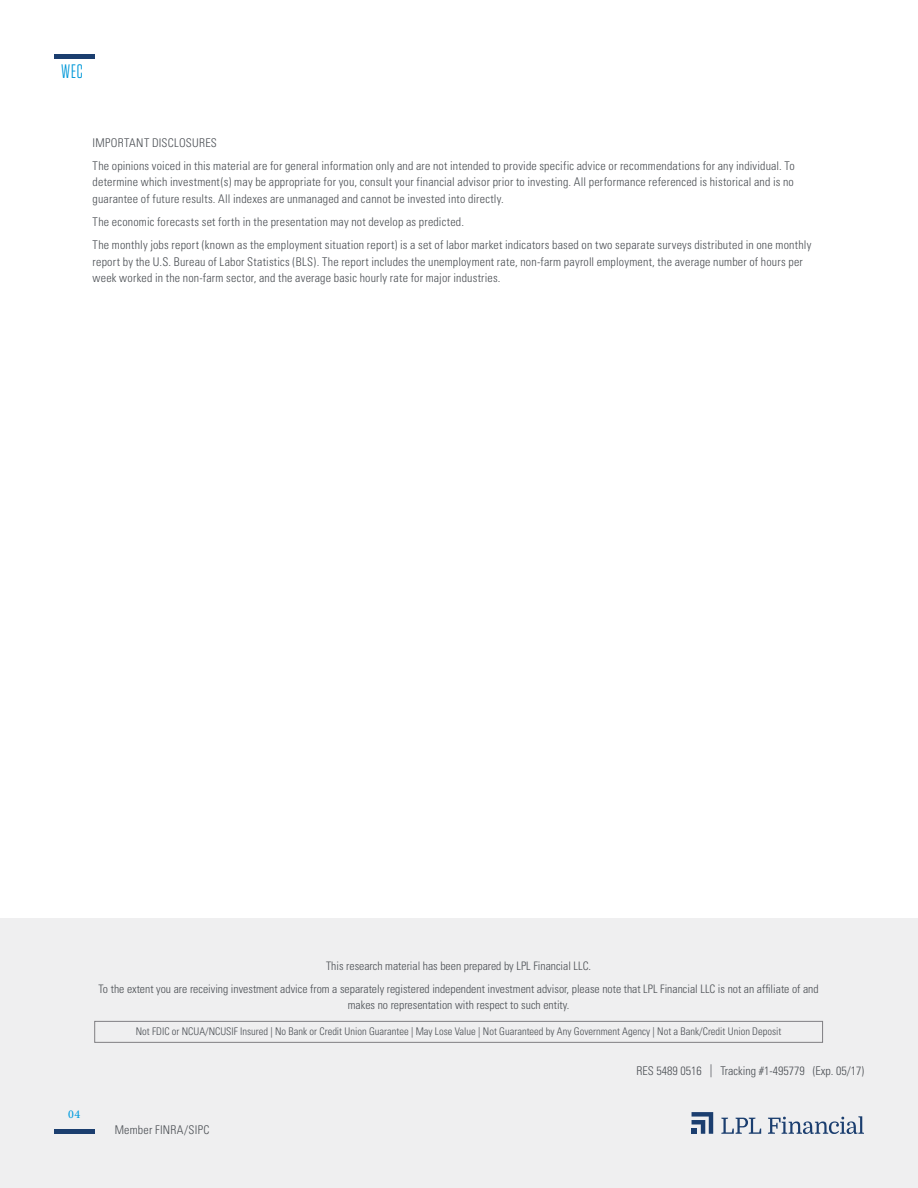
<style>
.page{position:relative;width:918px;height:1188px;background:#fff}
.page>*{position:absolute;margin:0;border:0;box-sizing:border-box;transform-origin:0 0}
.t1{font:19.5px "Tungsten Narrow";color:#0098d8}
.t2{font:300 condensed 12px/23.2px "Univers";letter-spacing:.015em;color:#4b4f54}
.t3{font:500 12px "Minion Pro";color:#009bde}
.t4{font:300 condensed 11.7px/22.8px "Univers";color:#4b4f54;text-align:center}
.t5{font:300 condensed 10.5px "Univers";color:#4b4f54}
.s1{font-size:12.9px}
</style>
<div class="page">
<div style="left:0;top:918px;width:918px;height:270px;background:#efeff0"></div>
<div style="left:94px;top:1021px;width:729px;height:22px;border:1px solid #807f83"></div>
<hr style="left:54px;top:1130px;width:40px;height:4px;background:#1b3e6f">
<hr style="left:54px;top:54px;width:40px;height:4px;background:#1b3e6f">
<svg style="left:692px;top:1112px;width:21px;height:22px"></svg>
<svg style="left:721px;top:1118px;width:40px;height:16px"></svg>
<svg style="left:768px;top:1116px;width:96px;height:18px"></svg>
<h1 class="t1" style="left:61px;top:62px;width:23px">WEC</h1>
<p class="t2" style="left:93px;top:131px;width:704px">IMPORTANT DISCLOSURES<br>The opinions voiced in this material are for general information only and are not intended to provide specific advice or recommendations for any individual. To</p>
<p class="t2" style="left:93px;top:174px;width:703px;line-height:16.5px">determine which investment(s) may be appropriate for you, consult your financial advisor prior to investing. All performance referenced is historical and is no guarantee of future results. All indexes are unmanaged and cannot be invested into directly.</p>
<p class="t2" style="left:93px;top:210px;width:720px">The economic forecasts set forth in the presentation may not develop as predicted.<br>The monthly jobs report (known as the employment situation report) is a set of labor market indicators based on two separate surveys distributed in one monthly</p>
<p class="t2" style="left:93px;top:253px;width:712px;line-height:16.5px">report by the U.S. Bureau of Labor Statistics (BLS). The report includes the unemployment rate, non-farm payroll employment, the average number of hours per week worked in the non-farm sector, and the average basic hourly rate for major industries.</p>
<p class="t3" style="left:68px;top:1106px;width:14px">04</p>
<p class="t4" style="left:99px;top:954px;width:722px">This research material has been prepared by LPL Financial LLC.<br>To the extent you are receiving investment advice from a separately registered independent investment advisor, please note that LPL Financial LLC is not an affiliate of and</p>
<p class="t4" style="left:348px;top:993px;width:223px">makes no representation with respect to such entity.</p>
<p class="t5" style="left:136px;top:1025px;width:647px">Not FDIC or NCUA/NCUSIF Insured | No Bank or Credit Union Guarantee | May Lose Value | Not Guaranteed by Any Government Agency | Not a Bank/Credit Union Deposit</p>
<p class="t2" style="left:115px;top:1118px;width:96px">Member FINRA/SIPC</p>
<p class="t2" style="left:636px;top:1059px;width:229px">RES 5489 0516 <span class="s1">|</span> Tracking #1-495779 (Exp. 05/17)</p>
</div>
